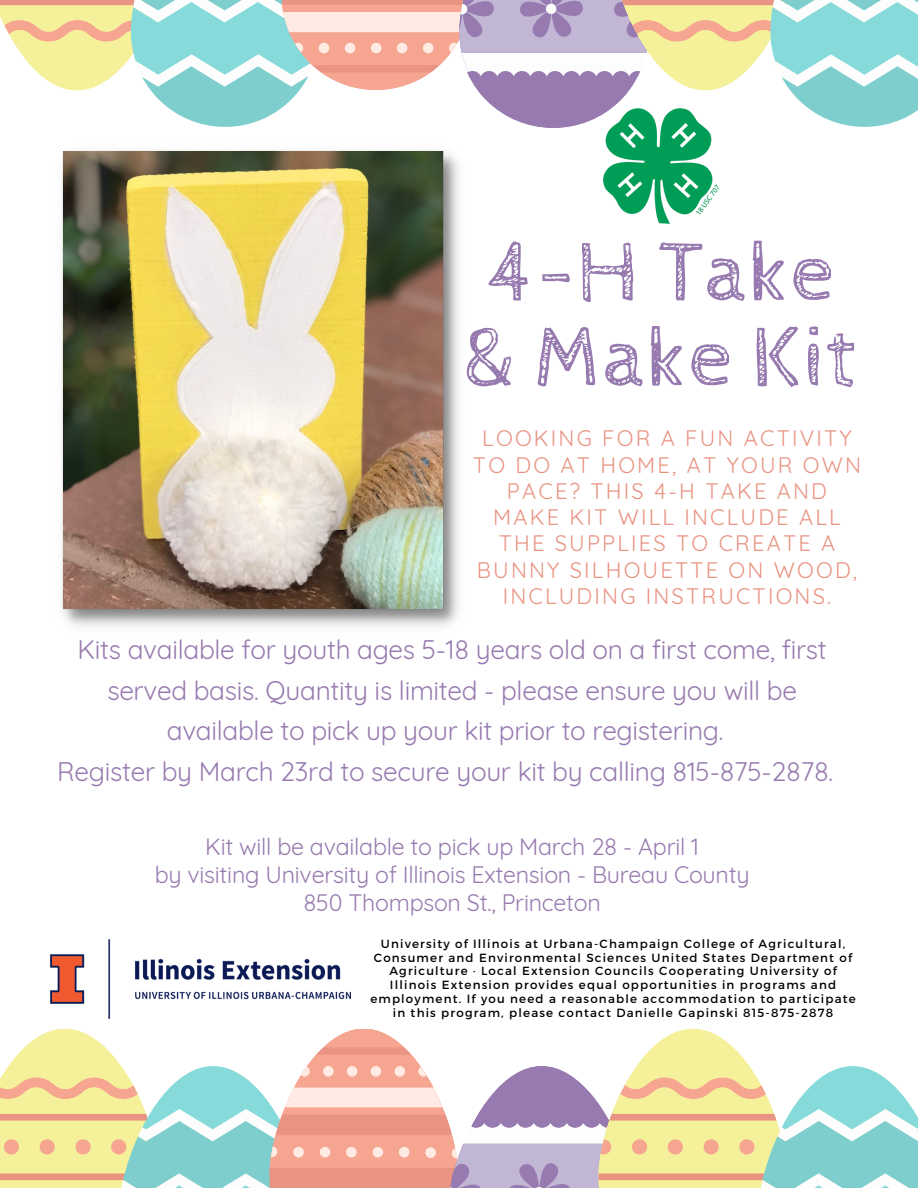
<style>
.page{position:relative;width:918px;height:1188px;background:#fff}
.page>*{position:absolute;margin:0;border:0;box-sizing:border-box;transform-origin:0 0}
.t1{font:87px/85.3px "Cabin Sketch";color:#977aaf}
.t2{font:26.25px/40.5px "Quicksand";letter-spacing:-.01em;color:#977aaf;text-align:center}
.t3{font:23.25px "Quicksand";letter-spacing:-.01em;color:#977aaf}
.t4{font:21.9px/26.2px "Quicksand";letter-spacing:.1em;color:#e99382;text-align:center}
.t5{font:11.85px/13.8px "Montserrat";letter-spacing:.1em;color:#000;text-align:center}
</style>
<div class="page">
<svg style="left:0;top:0;width:918px;height:127px"></svg>
<svg style="left:0;top:1029px;width:918px;height:159px"></svg>
<img style="left:62px;top:150px;width:397px;height:477px">
<img style="left:603px;top:109px;width:116px;height:114px">
<img style="left:50px;top:940px;width:301px;height:79px">
<p class="t1" style="left:464px;top:232px;width:394px">4-H Take &amp; Make Kit</p>
<p class="t4" style="left:473px;top:425px;width:390px">LOOKING FOR A FUN ACTIVITY<br>TO DO AT HOME, AT YOUR OWN<br>PACE? THIS 4-H TAKE AND<br>MAKE KIT WILL INCLUDE ALL<br>THE SUPPLIES TO CREATE A<br>BUNNY SILHOUETTE ON WOOD,<br>INCLUDING INSTRUCTIONS.</p>
<p class="t2" style="left:78px;top:629px;width:751px">Kits available for youth ages 5-18 years old on a first come, first served basis. Quantity is limited - please ensure you will be available to pick up your kit prior to registering.</p>
<p class="t2" style="left:57px;top:751px;width:778px">Register by March 23rd to secure your kit by calling 815-875-2878.</p>
<p class="t3" style="left:205px;top:832px;width:495px">Kit will be available to pick up March 28 - April 1</p>
<p class="t3" style="left:155px;top:860px;width:596px">by visiting University of Illinois Extension - Bureau County</p>
<p class="t3" style="left:303px;top:888px;width:299px">850 Thompson St., Princeton</p>
<p class="t5" style="left:370px;top:936px;width:487px">University of Illinois at Urbana-Champaign College of Agricultural, Consumer and Environmental Sciences United States Department of Agriculture · Local Extension Councils Cooperating University of Illinois Extension provides equal opportunities in programs and employment. If you need a reasonable accommodation to participate in this program, please contact Danielle Gapinski 815-875-2878</p>
</div>
